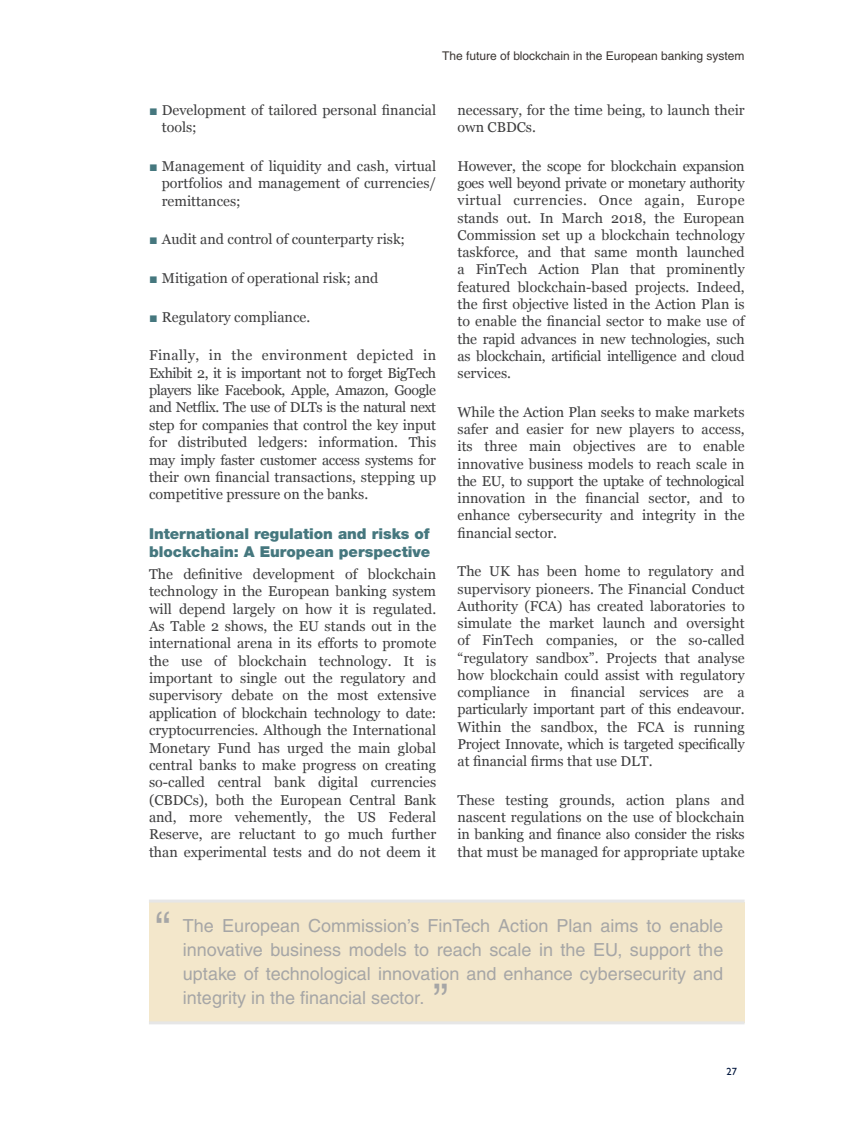
<style>
.page{position:relative;width:851px;height:1127px;background:#fff}
.page>*{position:absolute;margin:0;border:0;box-sizing:border-box;transform-origin:0 0}
._10_-_Texto_Grisete{font:45px "Helvetica";color:#a6a6a6}
._10_-_Texto_Grisete-2{font:18px/24px "Helvetica";color:#a6a6a6;text-align:justify}
._05_-_Epigrafe{font:900 15px/18.3px "Helvetica Neue";color:#45777e}
._04_-_Texto_general{font:14.25px/17.2px "Georgia";color:#3e3e3f;text-align:justify}
.t1{font:12px "Helvetica";color:#3b3532}
.t2{font:500 10.5px "Gill Sans MT Std";color:#00163d}
.s1{font-family:"Arial";color:#45777e}
</style>
<div class="page">
<div style="left:149px;top:902px;width:595px;height:121px;background:#f3e7cb"></div>
<hr style="left:149px;top:899px;width:595px;height:3px;background:#e6e6e6">
<hr style="left:149px;top:1021px;width:595px;height:3px;background:#e6e6e6">
<p class="t1" style="left:442px;top:49px;width:304px">The future of blockchain in the European banking system</p>
<p class="_04_-_Texto_general" style="left:162px;top:102px;width:276px;text-indent:-13px"><span class="s1">■</span> Development of tailored personal financial tools;</p>
<p class="_04_-_Texto_general" style="left:162px;top:158px;width:276px;text-indent:-13px"><span class="s1">■</span> Management of liquidity and cash, virtual portfolios and management of currencies/ remittances;</p>
<p class="_04_-_Texto_general" style="left:149px;top:231px;width:257px"><span class="s1">■</span> Audit and control of counterparty risk;</p>
<p class="_04_-_Texto_general" style="left:149px;top:270px;width:231px"><span class="s1">■</span> Mitigation of operational risk; and</p>
<p class="_04_-_Texto_general" style="left:149px;top:308px;width:163px"><span class="s1">■</span> Regulatory compliance.</p>
<p class="_04_-_Texto_general" style="left:149px;top:347px;width:289px">Finally, in the environment depicted in Exhibit 2, it is important not to forget BigTech players like Facebook, Apple, Amazon, Google and Netflix. The use of DLTs is the natural next step for companies that control the key input for distributed ledgers: information. This may imply faster customer access systems for their own financial transactions, stepping up competitive pressure on the banks.</p>
<p class="_05_-_Epigrafe" style="left:149px;top:524px;width:283px">International regulation and risks of blockchain: A European perspective</p>
<p class="_04_-_Texto_general" style="left:149px;top:565px;width:289px">The definitive development of blockchain technology in the European banking system will depend largely on how it is regulated.<br>As Table 2 shows, the EU stands out in the international arena in its efforts to promote the use of blockchain technology. It is important to single out the regulatory and supervisory debate on the most extensive application of blockchain technology to date: cryptocurrencies. Although the International Monetary Fund has urged the main global central banks to make progress on creating so-called central bank digital currencies (CBDCs), both the European Central Bank and, more vehemently, the US Federal Reserve, are reluctant to go much further than experimental tests and do not deem it</p>
<p class="_04_-_Texto_general" style="left:457px;top:102px;width:288px">necessary, for the time being, to launch their own CBDCs.</p>
<p class="_04_-_Texto_general" style="left:457px;top:158px;width:289px">However, the scope for blockchain expansion goes well beyond private or monetary authority virtual currencies. Once again, Europe stands out. In March 2018, the European Commission set up a blockchain technology taskforce, and that same month launched a FinTech Action Plan that prominently featured blockchain-based projects. Indeed, the first objective listed in the Action Plan is to enable the financial sector to make use of the rapid advances in new technologies, such as blockchain, artificial intelligence and cloud services.</p>
<p class="_04_-_Texto_general" style="left:457px;top:403px;width:289px">While the Action Plan seeks to make markets safer and easier for new players to access, its three main objectives are to enable innovative business models to reach scale in the EU, to support the uptake of technological innovation in the financial sector, and to enhance cybersecurity and integrity in the financial sector.</p>
<p class="_04_-_Texto_general" style="left:457px;top:563px;width:289px">The UK has been home to regulatory and supervisory pioneers. The Financial Conduct Authority (FCA) has created laboratories to simulate the market launch and oversight of FinTech companies, or the so-called “regulatory sandbox”. Projects that analyse how blockchain could assist with regulatory compliance in financial services are a particularly important part of this endeavour.<br>Within the sandbox, the FCA is running Project Innovate, which is targeted specifically at financial firms that use DLT.</p>
<p class="_04_-_Texto_general" style="left:457px;top:791px;width:289px">These testing grounds, action plans and nascent regulations on the use of blockchain in banking and finance also consider the risks that must be managed for appropriate uptake</p>
<p class="_10_-_Texto_Grisete" style="left:155px;top:902px;width:16px">“</p>
<p class="_10_-_Texto_Grisete-2" style="left:183px;top:914px;width:542px">The European Commission’s FinTech Action Plan aims to enable innovative business models to reach scale in the EU, support the uptake of technological innovation and enhance cybersecurity and integrity in the financial sector.</p>
<p class="_10_-_Texto_Grisete" style="left:433px;top:974px;width:16px">”</p>
<p class="t2" style="left:726px;top:1065px;width:12px">27</p>
</div>
